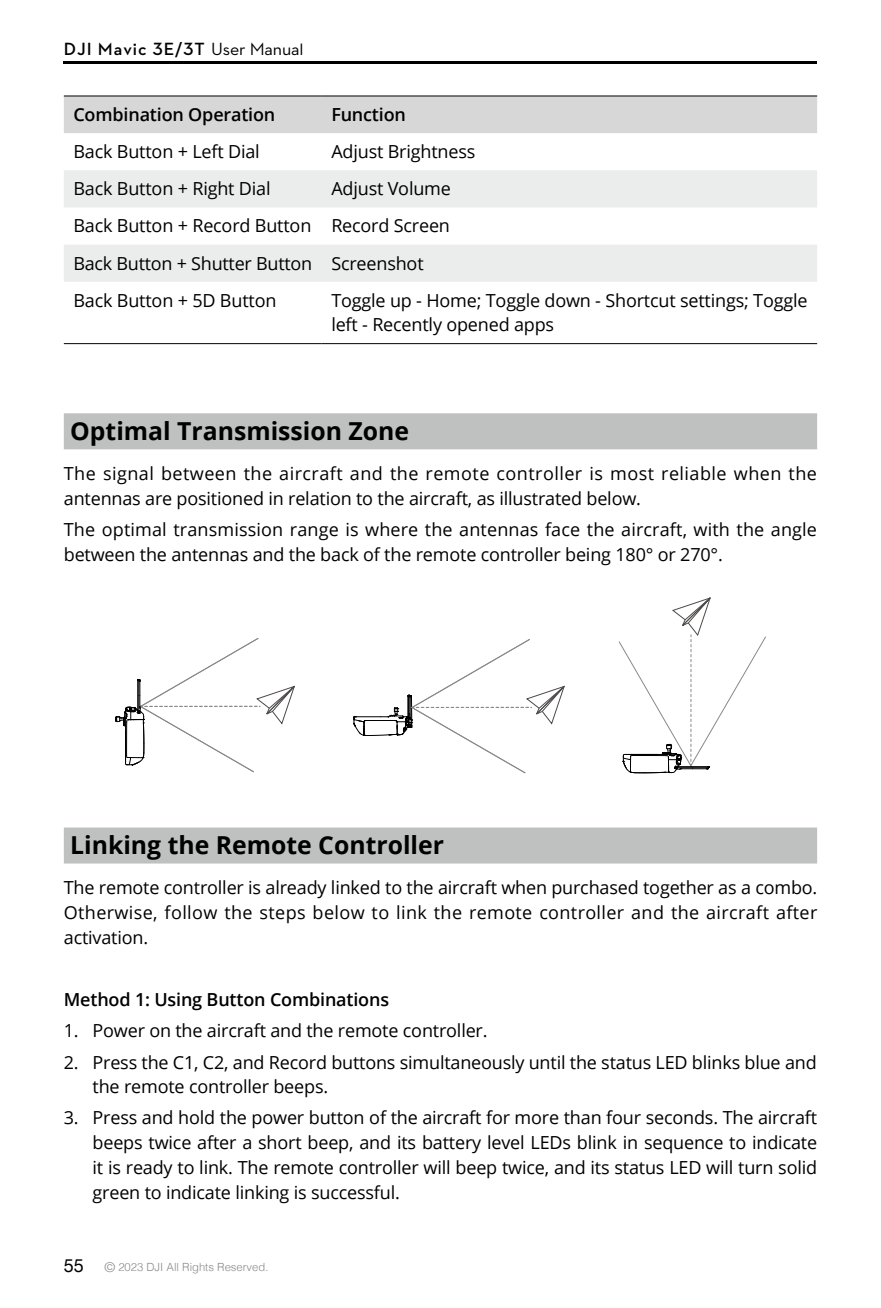
<style>
.page{position:relative;width:881px;height:1308px;background:#fff}
.page>*{position:absolute;margin:0;border:0;box-sizing:border-box;transform-origin:0 0}
.t1{font:700 24.75px "Open Sans";color:#000}
.t2{font:18px/24.8px "Open Sans";letter-spacing:-.01em;color:#000}
.t3{font:18px/24.8px "Open Sans";letter-spacing:.01em;color:#000}
.t4{font:18px/24.8px "Open Sans";letter-spacing:.025em;color:#000}
.t5{font:600 18px "Open Sans";letter-spacing:-.01em;color:#000}
.t6{font:600 18px "Dji";letter-spacing:.05em;color:#000}
.t7{font:300 11.25px "Helvetica";color:#898989}
.s1{font-weight:400}
.s2{font-family:"Helvetica Neue";font-weight:400;font-size:18px;color:#000}
.s3{font-size:13.5px}
</style>
<div class="page">
<hr style="left:64px;top:61px;width:752px;height:3px;background:#000">
<div style="left:64px;top:413px;width:752px;height:36px;background:#bfc0c0"></div>
<div style="left:64px;top:827px;width:752px;height:36px;background:#bfc0c0"></div>
<svg style="left:115px;top:638px;width:180px;height:134px"></svg>
<svg style="left:619px;top:597px;width:147px;height:176px"></svg>
<svg style="left:353px;top:639px;width:211px;height:134px"></svg>
<div style="left:64px;top:97px;width:752px;height:36px;background:#d7d7d8"></div>
<svg style="left:64px;top:170px;width:752px;height:112px;fill:#ebecec"></svg>
<hr style="left:64px;top:96px;width:257px;height:1px;background:#000">
<hr style="left:321px;top:96px;width:495px;height:1px;background:#000">
<hr style="left:64px;top:343px;width:257px;height:1px;background:#000">
<hr style="left:321px;top:343px;width:495px;height:1px;background:#000">
<p class="t6" style="left:64px;top:40px;width:241px">DJI Mavic 3E/3T <span class="s1">User Manual</span></p>
<p class="t5" style="left:73px;top:102px;width:203px">Combination Operation</p>
<p class="t5" style="left:331px;top:102px;width:76px">Function</p>
<p class="t2" style="left:73px;top:139px;width:188px">Back Button + Left Dial</p>
<p class="t2" style="left:331px;top:139px;width:145px">Adjust Brightness</p>
<p class="t2" style="left:73px;top:176px;width:199px">Back Button + Right Dial</p>
<p class="t2" style="left:73px;top:170px;width:379px;line-height:37.1px;text-indent:258px">Adjust Volume<br>Back Button + Record Button Record Screen<br>Back Button + Shutter Button Screenshot<br>Back Button + 5D Button</p>
<p class="t2" style="left:331px;top:287px;width:477px">Toggle up - Home; Toggle down - Shortcut settings; Toggle left - Recently opened apps</p>
<h1 class="t1" style="left:70px;top:414px;width:340px">Optimal Transmission Zone</h1>
<p class="t4" style="left:64px;top:461px;width:754px">The signal between the aircraft and the remote controller is most reliable when the antennas are positioned in relation to the aircraft, as illustrated below.</p>
<p class="t3" style="left:64px;top:517px;width:754px">The optimal transmission range is where the antennas face the aircraft, with the angle between the antennas and the back of the remote controller being 180° or 270°.</p>
<h1 class="t1" style="left:70px;top:828px;width:375px">Linking the Remote Controller</h1>
<p class="t2" style="left:64px;top:875px;width:754px;text-align:justify">The remote controller is already linked to the aircraft when purchased together as a combo.<br>Otherwise, follow the steps below to link the remote controller and the aircraft after activation.</p>
<p class="t5" style="left:64px;top:987px;width:327px">Method 1: Using Button Combinations</p>
<p class="t2" style="left:64px;top:1018px;width:425px">1. Power on the aircraft and the remote controller.</p>
<p class="t2" style="left:92px;top:1049px;width:725px;text-indent:-29px">2. Press the C1, C2, and Record buttons simultaneously until the status LED blinks blue and the remote controller beeps.</p>
<p class="t2" style="left:92px;top:1105px;width:725px;text-align:justify;text-indent:-29px">3. Press and hold the power button of the aircraft for more than four seconds. The aircraft beeps twice after a short beep, and its battery level LEDs blink in sequence to indicate it is ready to link. The remote controller will beep twice, and its status LED will turn solid green to indicate linking is successful.</p>
<p class="t7" style="left:64px;top:1258px;width:206px"><span class="s2">55</span> <span class="s3">©</span> 2023 DJI All Rights Reserved.</p>
</div>
